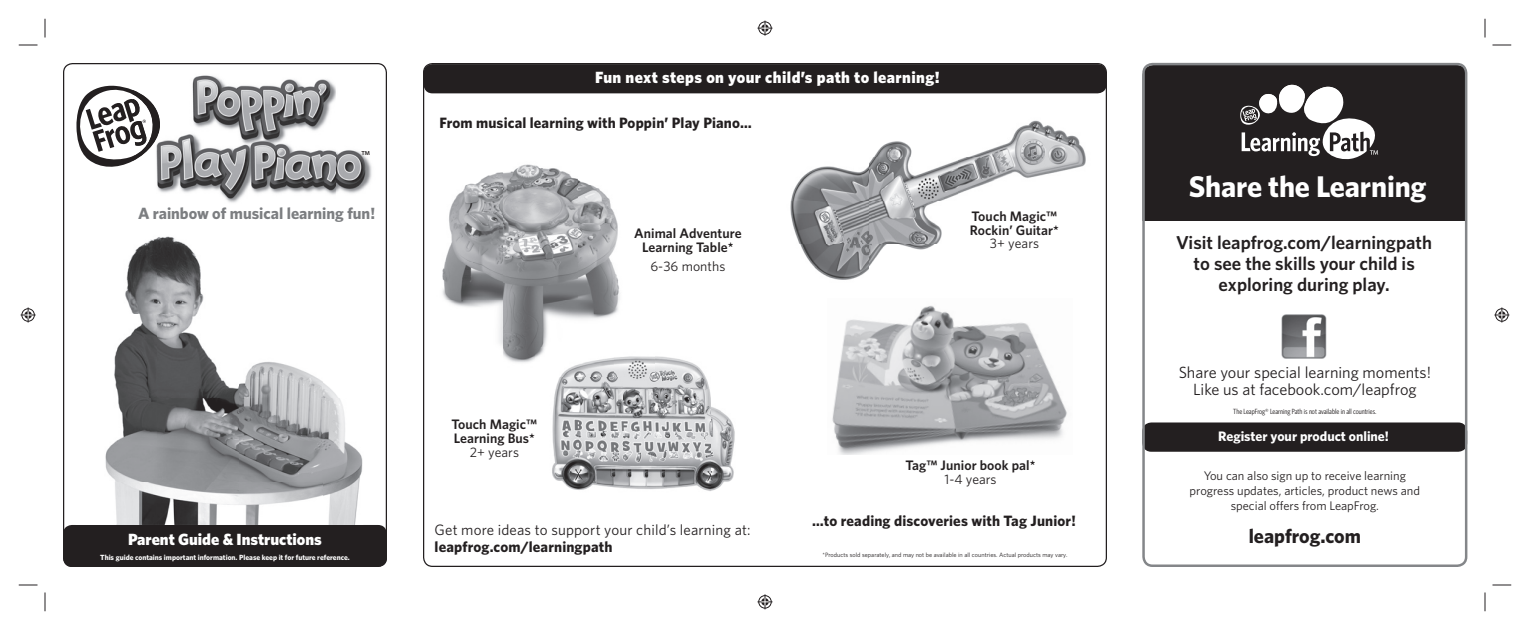
<style>
.page{position:relative;width:1530px;height:630px;background:#fff}
.page>*{position:absolute;margin:0;border:0;box-sizing:border-box;transform-origin:0 0}
.t1{font:700 30px "Whitney";letter-spacing:-.005em;color:#fff}
.t2{font:700 20px "Whitney";color:#231f20}
.t3{font:600 18.75px/21.2px "Whitney";color:#231f20;text-align:center}
.t4{font:16.25px/17.5px "Whitney";color:#231f20;text-align:center}
.t5{font:900 16.25px "Whitney";letter-spacing:.02em;color:#fff}
.t6{font:700 16.25px "Whitney";color:#7c7e81}
.t7{font:900 16.25px "Whitney";color:#fff}
.t8{font:700 15px "Whitney";letter-spacing:.01em;color:#231f20}
.t9{font:15px "Whitney";letter-spacing:.01em;color:#231f20}
.t10{font:600 13.75px/13.8px "Whitney";letter-spacing:.005em;color:#231f20}
.t11{font:13.75px "Whitney";letter-spacing:.005em;color:#231f20}
.t12{font:700 13.75px "Whitney";color:#fff}
.t13{font:12.5px/15px "Whitney";color:#231f20;text-align:center}
.t14{font:700 7.5px "Whitney";color:#fff}
.t15{font:7.5px "Whitney Condensed";color:#231f20}
.t16{font:6.25px "Whitney";letter-spacing:.005em;color:#231f20}
.t17{font:600 5.75px "Whitney";color:#231f20}
</style>
<div class="page">
<div style="left:1142px;top:65px;width:325px;height:156px;background:#231f20"></div>
<svg style="left:1240px;top:84px;width:138px;height:76px"></svg>
<div style="left:1142px;top:422px;width:325px;height:30px;background:#231f20;border-radius:9px"></div>
<div style="left:63px;top:525px;width:324px;height:42px;background:#231f20;border-radius:9px"></div>
<div style="left:424px;top:64px;width:683px;height:29px;background:#231f20;border-radius:9px"></div>
<div style="left:1142px;top:63px;width:325px;height:504px;border:2px solid #848689;border-radius:9px"></div>
<img style="left:790px;top:120px;width:296px;height:160px">
<img style="left:832px;top:305px;width:235px;height:150px">
<img style="left:105px;top:236px;width:258px;height:289px">
<img style="left:555px;top:377px;width:69px;height:13px">
<img style="left:624px;top:356px;width:86px;height:34px">
<img style="left:552px;top:390px;width:183px;height:101px">
<img style="left:442px;top:164px;width:178px;height:175px">
<img style="left:499px;top:339px;width:48px;height:24px">
<img style="left:535px;top:348px;width:119px;height:29px">
<img style="left:156px;top:75px;width:216px;height:128px">
<svg style="left:76px;top:83px;width:84px;height:86px"></svg>
<img style="left:1281px;top:315px;width:45px;height:44px">
<svg style="left:19px;top:44px;width:19px;height:2px"></svg>
<svg style="left:1492px;top:44px;width:19px;height:2px"></svg>
<svg style="left:19px;top:584px;width:19px;height:2px"></svg>
<svg style="left:1492px;top:584px;width:19px;height:2px"></svg>
<svg style="left:44px;top:19px;width:2px;height:19px"></svg>
<svg style="left:44px;top:592px;width:2px;height:19px"></svg>
<svg style="left:1484px;top:19px;width:2px;height:19px"></svg>
<svg style="left:1484px;top:592px;width:2px;height:19px"></svg>
<svg style="left:758px;top:21px;width:14px;height:15px"></svg>
<svg style="left:758px;top:594px;width:14px;height:15px"></svg>
<svg style="left:21px;top:308px;width:15px;height:14px"></svg>
<svg style="left:1494px;top:308px;width:15px;height:14px"></svg>
<p class="t17" style="left:361px;top:151px;width:10px">TM</p>
<p class="t6" style="left:138px;top:208px;width:239px">A rainbow of musical learning fun!</p>
<p class="t7" style="left:128px;top:533px;width:196px">Parent Guide &amp; Instructions</p>
<p class="t14" style="left:100px;top:554px;width:251px">This guide contains important information. Please keep it for future reference.</p>
<p class="t5" style="left:595px;top:72px;width:346px">Fun next steps on your child’s path to learning!</p>
<p class="t8" style="left:440px;top:117px;width:314px">From musical learning with Poppin’ Play Piano…</p>
<p class="t10" style="left:451px;top:418px;width:87px">Touch Magic™<br>Learning Bus*</p>
<p class="t11" style="left:470px;top:447px;width:51px">2+ years</p>
<p class="t10" style="left:634px;top:227px;width:109px;text-align:center">Animal Adventure<br>Learning Table*</p>
<p class="t11" style="left:650px;top:261px;width:77px">6-36 months</p>
<p class="t9" style="left:435px;top:524px;width:318px">Get more ideas to support your child’s learning at:</p>
<p class="t8" style="left:435px;top:541px;width:179px">leapfrog.com/learningpath</p>
<p class="t10" style="left:970px;top:210px;width:91px">Touch Magic™<br>Rockin’ Guitar*</p>
<p class="t11" style="left:990px;top:239px;width:51px">3+ years</p>
<p class="t10" style="left:905px;top:459px;width:132px">Tag™ Junior book pal*</p>
<p class="t11" style="left:944px;top:474px;width:54px">1-4 years</p>
<p class="t8" style="left:812px;top:515px;width:265px">…to reading discoveries with Tag Junior!</p>
<p class="t16" style="left:823px;top:552px;width:246px">*Products sold separately, and may not be available in all countries. Actual products may vary.</p>
<h1 class="t1" style="left:1189px;top:175px;width:239px">Share the Learning</h1>
<p class="t3" style="left:1176px;top:233px;width:257px">Visit leapfrog.com/learningpath to see the skills your child is exploring during play.</p>
<p class="t4" style="left:1179px;top:365px;width:254px">Share your special learning moments!<br>Like us at facebook.com/leapfrog</p>
<p class="t15" style="left:1233px;top:408px;width:145px">The LeapFrog® Learning Path is not available in all countries.</p>
<p class="t12" style="left:1218px;top:431px;width:172px">Register your product online!</p>
<p class="t13" style="left:1190px;top:469px;width:232px">You can also sign up to receive learning progress updates, articles, product news and special offers from LeapFrog.</p>
<h2 class="t2" style="left:1249px;top:528px;width:114px">leapfrog.com</h2>
</div>
